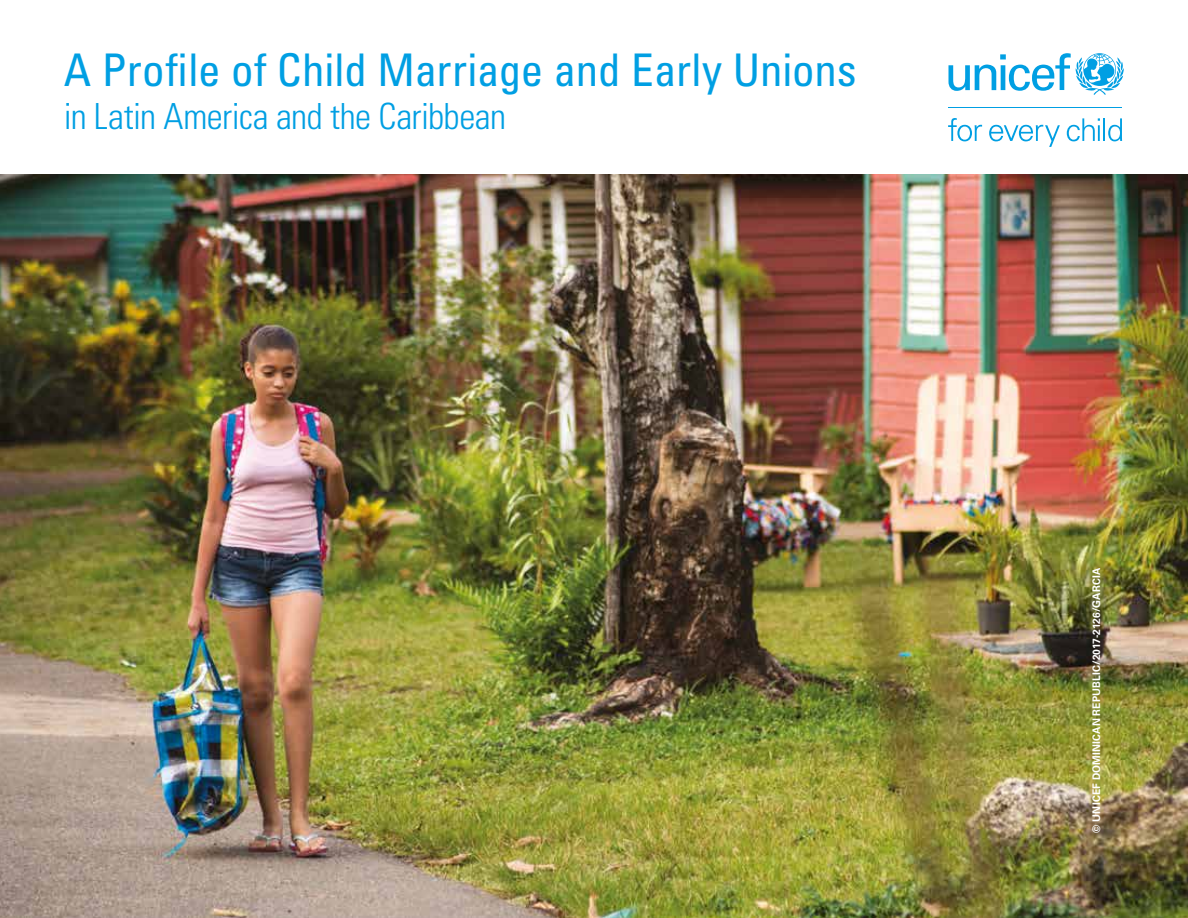
<style>
.page{position:relative;width:1188px;height:918px;background:#fff}
.page>*{position:absolute;margin:0;border:0;box-sizing:border-box;transform-origin:0 0}
.t1{font:condensed 45px "Univers LT Std";letter-spacing:-.005em;color:#009fe3}
.t2{font:300 condensed 36px "Univers LT Std";letter-spacing:-.015em;color:#009fe3}
.t3{font:700 10.5px "Univers LT Pro 65";letter-spacing:.02em;color:#fff}
</style>
<div class="page">
<img style="left:0;top:174px;width:1188px;height:744px">
<svg style="left:948px;top:53px;width:176px;height:42px"></svg>
<hr style="left:948px;top:107px;width:174px;height:1px;background:#009fe3">
<svg style="left:948px;top:118px;width:34px;height:23px"></svg>
<svg style="left:989px;top:125px;width:71px;height:22px"></svg>
<svg style="left:1067px;top:118px;width:33px;height:23px"></svg>
<hr style="left:1103px;top:118px;width:2px;height:23px;background:#009fe3">
<svg style="left:1108px;top:118px;width:14px;height:23px"></svg>
<h1 class="t1" style="left:64px;top:41px;width:795px">A Profile of Child Marriage and Early Unions</h1>
<h2 class="t2" style="left:64px;top:95px;width:444px">in Latin America and the Caribbean</h2>
<p class="t3" style="left:1090px;top:832px;width:266px;rotate:-90deg">© UNICEF DOMINICAN REPUBLIC/2017-2126/GARCIA</p>
</div>
